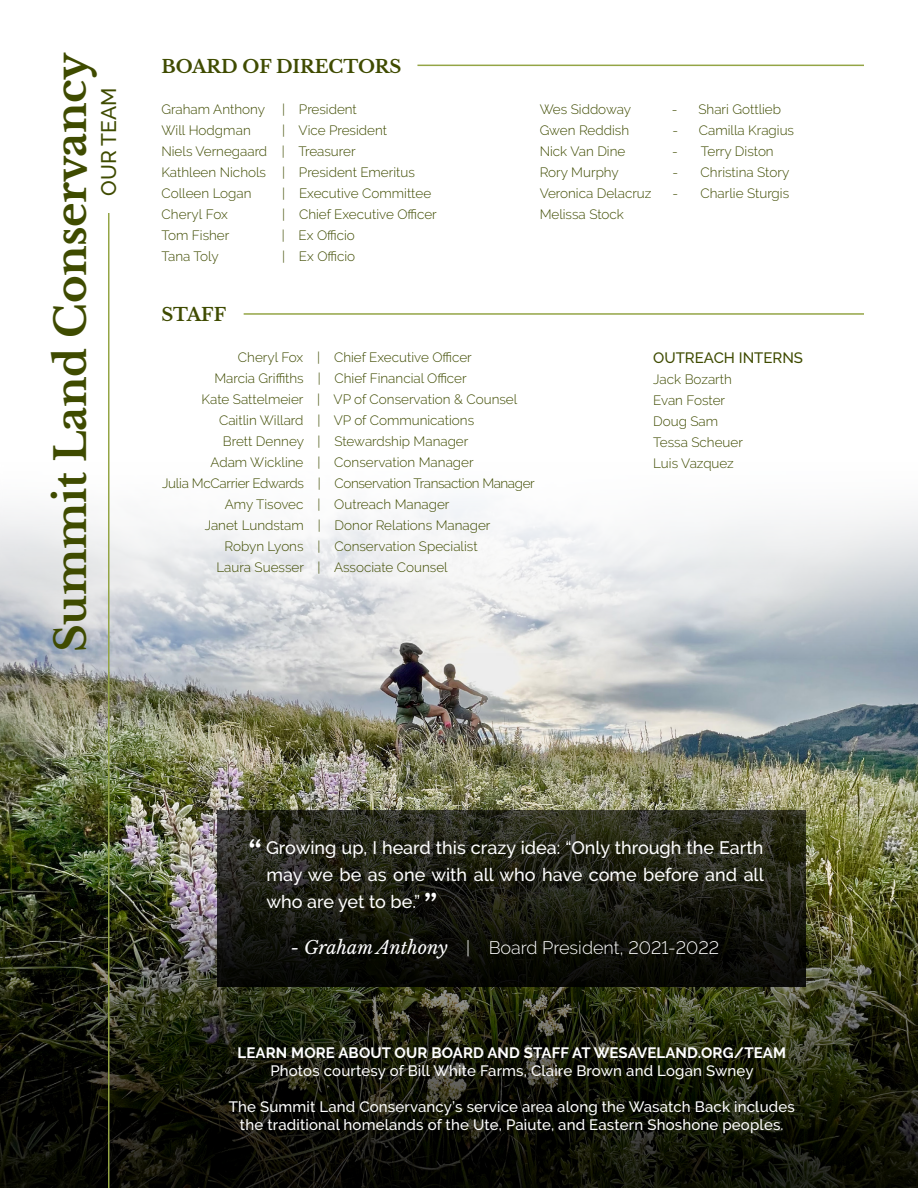
<style>
.page{position:relative;width:918px;height:1188px;background:#fff}
.page>*{position:absolute;margin:0;border:0;box-sizing:border-box;transform-origin:0 0}
.t1{font:700 42px "Libre Baskerville";letter-spacing:-.01em;color:#3f4b00}
.t2{font:500 21px "Raleway";color:#3f4b00}
.t3{font:500 18px/27px "Raleway";color:#fff;text-align:justify}
.t4{font:300 18px "Raleway";color:#fff}
.t5{font:700 18px "Libre Baskerville";color:#3f4b00}
.t6{font:500 15px/18px "Raleway";letter-spacing:.01em;color:#fff;text-align:center}
.t7{font:700 15px "Raleway";letter-spacing:.01em;color:#fff}
.t8{font:500 15px "Raleway";color:#3f4b00}
.t9{font:300 13.5px/21px "Raleway";color:#3f4b00}
.t10{font:300 13.5px "Raleway";letter-spacing:-.03em;color:#3f4b00}
.s1{font-family:"Libre Baskerville";font-weight:700;font-size:30px}
.s2{font-family:"Libre Baskerville";font-weight:400;font-style:italic}
</style>
<div class="page">
<img style="left:0;top:501px;width:918px;height:396px">
<svg style="left:0;top:897px;width:918px;height:291px;background:#1c1f10"></svg>
<svg style="left:217px;top:810px;width:588px;height:177px;background:#1a1b12"></svg>
<hr style="left:108px;top:213px;width:2px;height:975px;background:#94a545">
<hr style="left:417px;top:65px;width:447px;height:1px;background:#94a545">
<hr style="left:244px;top:313px;width:620px;height:2px;background:#94a545">
<h1 class="t1" style="left:45px;top:652px;width:601px;rotate:-90deg">Summit Land Conservancy</h1>
<h2 class="t2" style="left:97px;top:196px;width:110px;rotate:-90deg">OUR TEAM</h2>
<h3 class="t5" style="left:161px;top:55px;width:242px">BOARD OF DIRECTORS</h3>
<p class="t9" style="left:161px;top:99px;width:105px">Graham Anthony</p>
<p class="t9" style="left:282px;top:99px;width:76px">| President</p>
<p class="t9" style="left:161px;top:120px;width:91px">Will Hodgman</p>
<p class="t9" style="left:161px;top:120px;width:255px;text-indent:121px">| Vice President<br>Niels Vernegaard | Treasurer<br>Kathleen Nichols | President Emeritus<br>Colleen Logan</p>
<p class="t9" style="left:282px;top:183px;width:151px">| Executive Committee</p>
<p class="t9" style="left:161px;top:204px;width:68px">Cheryl Fox</p>
<p class="t9" style="left:282px;top:204px;width:156px">| Chief Executive Officer</p>
<p class="t9" style="left:161px;top:225px;width:70px">Tom Fisher</p>
<p class="t9" style="left:282px;top:225px;width:75px">| Ex Officio</p>
<p class="t9" style="left:161px;top:246px;width:59px">Tana Toly</p>
<p class="t9" style="left:282px;top:246px;width:75px">| Ex Officio</p>
<h3 class="t5" style="left:161px;top:304px;width:66px">STAFF</h3>
<p class="t9" style="left:540px;top:99px;width:93px">Wes Siddoway</p>
<p class="t9" style="left:672px;top:99px;width:111px">- Shari Gottlieb</p>
<p class="t9" style="left:540px;top:120px;width:91px">Gwen Reddish</p>
<p class="t9" style="left:672px;top:120px;width:123px">- Camilla Kragius</p>
<p class="t9" style="left:540px;top:141px;width:87px">Nick Van Dine</p>
<p class="t9" style="left:672px;top:141px;width:103px">- Terry Diston</p>
<p class="t9" style="left:540px;top:162px;width:81px">Rory Murphy</p>
<p class="t9" style="left:673px;top:162px;width:118px">- Christina Story</p>
<p class="t9" style="left:540px;top:183px;width:113px">Veronica Delacruz</p>
<p class="t9" style="left:672px;top:183px;width:118px">- Charlie Sturgis</p>
<p class="t9" style="left:540px;top:204px;width:86px">Melissa Stock</p>
<p class="t9" style="left:238px;top:347px;width:235px">Cheryl Fox | Chief Executive Officer</p>
<p class="t9" style="left:214px;top:368px;width:254px">Marcia Griffiths | Chief Financial Officer</p>
<p class="t9" style="left:202px;top:389px;width:317px">Kate Sattelmeier | VP of Conservation &amp; Counsel</p>
<p class="t9" style="left:219px;top:410px;width:257px">Caitlin Willard | VP of Communications</p>
<p class="t9" style="left:223px;top:431px;width:247px">Brett Denney | Stewardship Manager</p>
<p class="t9" style="left:210px;top:452px;width:265px">Adam Wickline | Conservation Manager</p>
<p class="t10" style="left:162px;top:475px;width:374px">Julia McCarrier Edwards | Conservation Transaction Manager</p>
<p class="t9" style="left:225px;top:494px;width:226px">Amy Tisovec | Outreach Manager</p>
<p class="t9" style="left:205px;top:515px;width:287px">Janet Lundstam | Donor Relations Manager</p>
<p class="t9" style="left:224px;top:536px;width:255px">Robyn Lyons | Conservation Specialist</p>
<p class="t9" style="left:216px;top:557px;width:233px">Laura Suesser | Associate Counsel</p>
<p class="t8" style="left:653px;top:349px;width:151px">OUTREACH INTERNS</p>
<p class="t9" style="left:653px;top:369px;width:91px">Jack Bozarth<br>Evan Foster<br>Doug Sam<br>Tessa Scheuer<br>Luis Vazquez</p>
<h3 class="t3" style="left:266px;top:834px;width:499px;text-indent:-18px"><span class="s1">“</span> Growing up, I heard this crazy idea: “Only through the Earth may we be as one with all who have come before and all who are yet to be.” <span class="s1">”</span></h3>
<h3 class="t4" style="left:291px;top:938px;width:430px"><span class="s2">- Graham Anthony</span> | Board President, 2021-2022</h3>
<p class="t7" style="left:237px;top:1045px;width:550px">LEARN MORE ABOUT OUR BOARD AND STAFF AT WESAVELAND.ORG/TEAM</p>
<p class="t6" style="left:270px;top:1062px;width:485px">Photos courtesy of Bill White Farms, Claire Brown and Logan Swney</p>
<p class="t6" style="left:229px;top:1098px;width:568px">The Summit Land Conservancy’s service area along the Wasatch Back includes the traditional homelands of the Ute, Paiute, and Eastern Shoshone peoples.</p>
</div>
